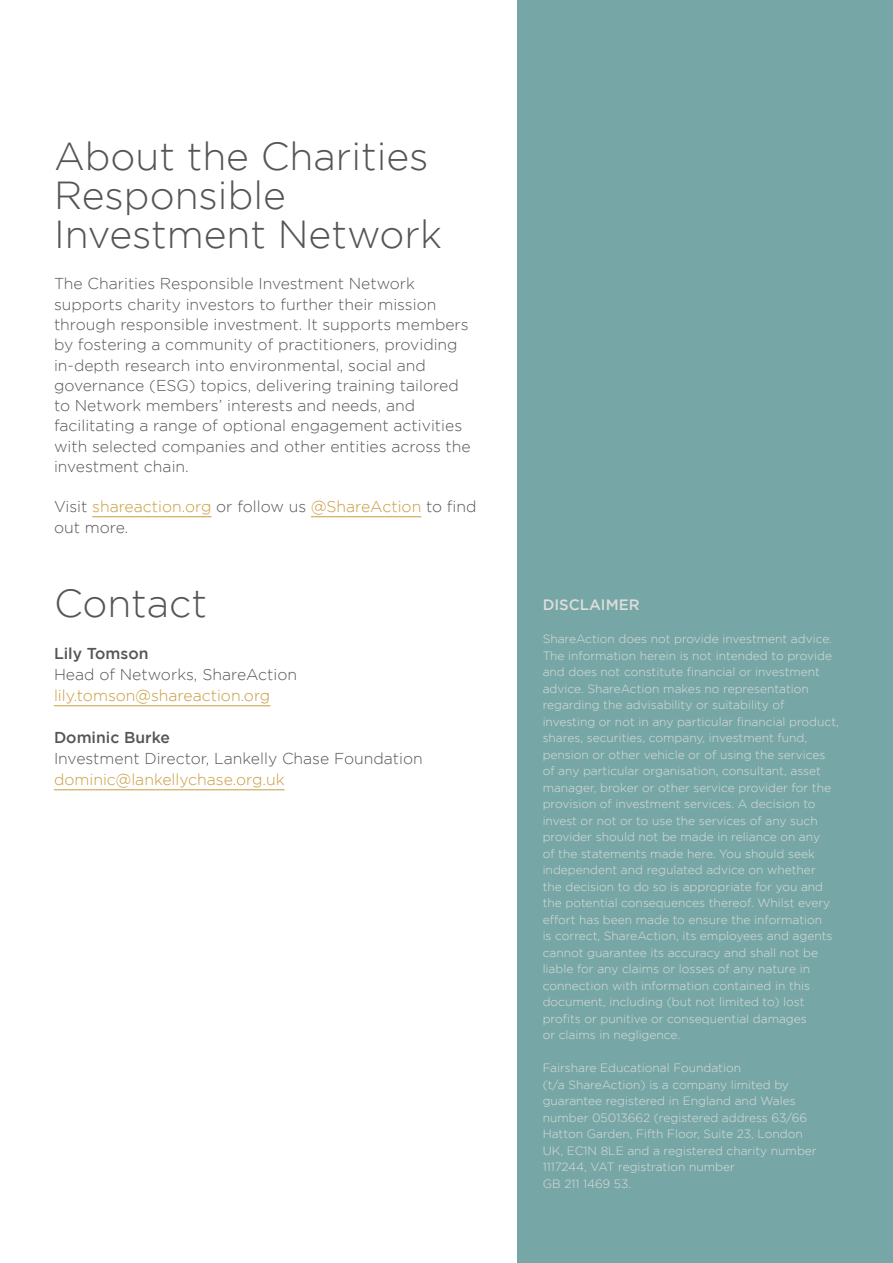
<style>
.page{position:relative;width:893px;height:1263px;background:#fff}
.page>*{position:absolute;margin:0;border:0;box-sizing:border-box;transform-origin:0 0}
.Primary_Heading{font:300 39px "Gotham";color:#565555}
.Body_Text_-_Main{font:300 15.75px/20.2px "Gotham";color:#565555}
.Body_Text_-_Main-2{font:300 15.75px "Gotham";color:#c89b3d}
.Body_Text_-_Main-3{font:500 15.75px "Gotham";color:#565555}
.Body_Text_-_Main-4{font:500 15px "Gotham";color:#dddddb}
.Body_Text_-_Main-5{font:300 12px/16.5px "Gotham";color:#dddddb}
.s1{color:#565555}
</style>
<div class="page">
<div style="left:518px;top:0;width:375px;height:1263px;background:#76a7a6"></div>
<hr style="left:92px;top:516px;width:119px;height:1px;background:#c89b3d">
<hr style="left:311px;top:516px;width:110px;height:1px;background:#c89b3d">
<hr style="left:54px;top:705px;width:216px;height:1px;background:#c89b3d">
<hr style="left:54px;top:789px;width:231px;height:1px;background:#c89b3d">
<p class="Primary_Heading" style="left:54px;top:135px;width:376px">About the Charities</p>
<p class="Primary_Heading" style="left:54px;top:174px;width:233px">Responsible</p>
<p class="Primary_Heading" style="left:54px;top:213px;width:389px">Investment Network</p>
<p class="Body_Text_-_Main" style="left:54px;top:274px;width:418px">The Charities Responsible Investment Network supports charity investors to further their mission through responsible investment. It supports members by fostering a community of practitioners, providing in-depth research into environmental, social and governance (ESG) topics, delivering training tailored to Network members’ interests and needs, and facilitating a range of optional engagement activities with selected companies and other entities across the investment chain.</p>
<p class="Body_Text_-_Main-2" style="left:54px;top:498px;width:424px"><span class="s1">Visit</span> shareaction.org <span class="s1">or follow us</span> @ShareAction <span class="s1">to find</span></p>
<p class="Body_Text_-_Main" style="left:54px;top:517px;width:76px">out more.</p>
<p class="Primary_Heading" style="left:54px;top:582px;width:155px">Contact</p>
<p class="Body_Text_-_Main-3" style="left:54px;top:645px;width:96px">Lily Tomson</p>
<p class="Body_Text_-_Main" style="left:54px;top:664px;width:245px">Head of Networks, ShareAction</p>
<p class="Body_Text_-_Main-2" style="left:54px;top:687px;width:218px">lily.tomson@shareaction.org</p>
<p class="Body_Text_-_Main-3" style="left:54px;top:729px;width:118px">Dominic Burke</p>
<p class="Body_Text_-_Main" style="left:54px;top:748px;width:370px">Investment Director, Lankelly Chase Foundation</p>
<p class="Body_Text_-_Main-2" style="left:54px;top:771px;width:232px">dominic@lankellychase.org.uk</p>
<p class="Body_Text_-_Main-4" style="left:543px;top:596px;width:98px">DISCLAIMER</p>
<p class="Body_Text_-_Main-5" style="left:543px;top:630px;width:298px">ShareAction does not provide investment advice.<br>The information herein is not intended to provide and does not constitute financial or investment advice. ShareAction makes no representation regarding the advisability or suitability of investing or not in any particular financial product, shares, securities, company, investment fund, pension or other vehicle or of using the services of any particular organisation, consultant, asset manager, broker or other service provider for the provision of investment services. A decision to invest or not or to use the services of any such provider should not be made in reliance on any<br>of the statements made here. You should seek independent and regulated advice on whether<br>the decision to do so is appropriate for you and the potential consequences thereof. Whilst every effort has been made to ensure the information<br>is correct, ShareAction, its employees and agents cannot guarantee its accuracy and shall not be liable for any claims or losses of any nature in connection with information contained in this document, including (but not limited to) lost profits or punitive or consequential damages</p>
<p class="Body_Text_-_Main-5" style="left:543px;top:1026px;width:139px">or claims in negligence.</p>
<p class="Body_Text_-_Main-5" style="left:543px;top:1059px;width:200px">Fairshare Educational Foundation</p>
<p class="Body_Text_-_Main-5" style="left:543px;top:1076px;width:276px">(t/a ShareAction) is a company limited by guarantee registered in England and Wales number 05013662 (registered address 63/66<br>Hatton Garden, Fifth Floor, Suite 23, London UK, EC1N 8LE and a registered charity number 1117244, VAT registration number</p>
<p class="Body_Text_-_Main-5" style="left:543px;top:1175px;width:90px">GB 211 1469 53.</p>
</div>
